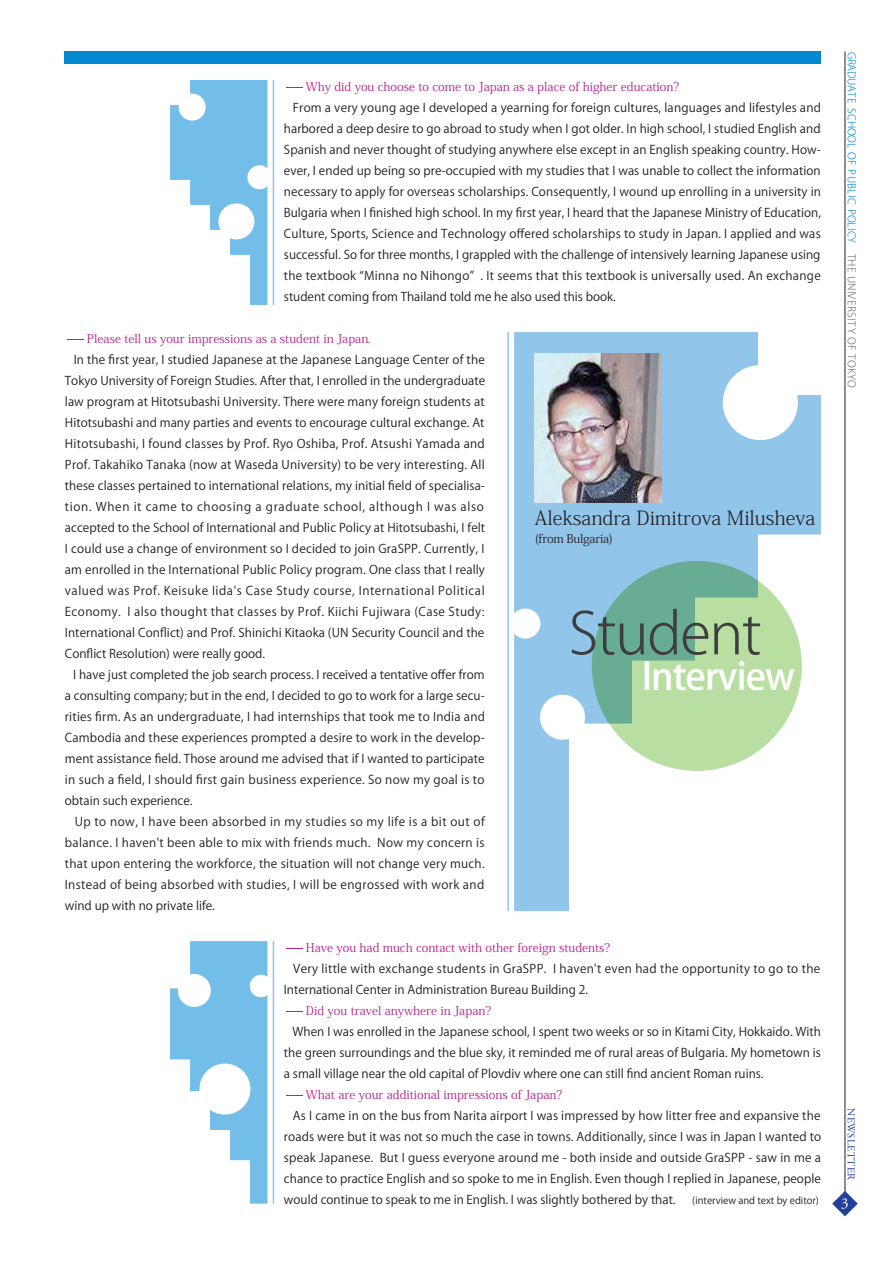
<style>
.page{position:relative;width:893px;height:1263px;background:#fff}
.page>*{position:absolute;margin:0;border:0;box-sizing:border-box;transform-origin:0 0}
.t1{font:300 57px "Koz Go Pro";letter-spacing:-.025em;color:#3e3e3f}
.t2{font:500 37.5px "Koz Go Pro";letter-spacing:-.025em;color:#fff}
.t3{font:300 19.5px "Koz Min Pro";color:#231f20}
.t4{font:15px "Adobe Garamond Pro";color:#fff}
.t5{font:12px "Koz Go Pro";letter-spacing:.01em;color:#231f20}
.t6{font:12px "Koz Min Pro";color:#b41e8d;scale:6 1}
.t7{font:12px "Koz Go Pro";letter-spacing:.045em;color:#231f20}
.t8{font:12px "Koz Go Pro";letter-spacing:.035em;color:#231f20}
.t9{font:12px "Koz Go Pro";letter-spacing:.03em;color:#231f20}
.t10{font:12px "Koz Go Pro";letter-spacing:.055em;color:#231f20}
.t11{font:12px "Koz Go Pro";letter-spacing:.04em;color:#231f20}
.t12{font:12px "Koz Min Pro";letter-spacing:-.02em;color:#231f20}
.t13{font:300 10.5px "Koz Go Pro";letter-spacing:.005em;color:#0089cf}
.t14{font:10.5px "Adobe Garamond Pro";letter-spacing:.04em;color:#223f99}
.t15{font:9.75px "Koz Go Pro";color:#231f20}
.s1{color:#3e3e3f}
.s2{color:#6c6d70}
</style>
<div class="page">
<svg style="left:514px;top:332px;width:307px;height:579px;fill:#92c5ea"></svg>
<svg style="left:170px;top:80px;width:97px;height:225px"></svg>
<svg style="left:170px;top:941px;width:97px;height:263px"></svg>
<div style="left:65px;top:52px;width:756px;height:12px;background:#0089cf"></div>
<hr style="left:845px;top:52px;width:1px;height:1152px;background:#231f20">
<svg style="left:832px;top:1191px;width:26px;height:25px"></svg>
<svg style="left:592px;top:561px;width:210px;height:210px;background:#9ccd9c"></svg>
<div style="left:199px;top:1063px;width:51px;height:51px;background:#fff;border-radius:50%"></div>
<div style="left:723px;top:365px;width:75px;height:75px;background:#fff;border-radius:50%"></div>
<div style="left:540px;top:695px;width:45px;height:45px;background:#fff;border-radius:50%"></div>
<div style="left:218px;top:203px;width:36px;height:36px;background:#fff;border-radius:50%"></div>
<div style="left:510px;top:609px;width:30px;height:30px;background:#fff;border-radius:50%"></div>
<div style="left:250px;top:975px;width:22px;height:22px;background:#fff;border-radius:50%"></div>
<div style="left:179px;top:94px;width:27px;height:27px;background:#fff;border-radius:50%"></div>
<div style="left:178px;top:974px;width:33px;height:33px;background:#fff;border-radius:50%"></div>
<div style="left:247px;top:165px;width:24px;height:24px;background:#fff;border-radius:50%"></div>
<hr style="left:507px;top:332px;width:2px;height:579px;background:#92c5ea">
<hr style="left:273px;top:80px;width:1px;height:225px;background:#92c5ea">
<hr style="left:273px;top:941px;width:1px;height:263px;background:#92c5ea">
<img style="left:535px;top:353px;width:126px;height:150px">
<p class="t6" style="left:284px;top:78px;width:67px">-Why did you choose to come to Japan as a place of higher education?</p>
<p class="t5" style="left:293px;top:99px;width:530px">From a very young age I developed a yearning for foreign cultures, languages and lifestyles and</p>
<p class="t5" style="left:284px;top:120px;width:538px">harbored a deep desire to go abroad to study when I got older. In high school, I studied English and</p>
<p class="t5" style="left:284px;top:141px;width:538px">Spanish and never thought of studying anywhere else except in an English speaking country. How-</p>
<p class="t5" style="left:284px;top:162px;width:538px">ever, I ended up being so pre-occupied with my studies that I was unable to collect the information</p>
<p class="t5" style="left:284px;top:183px;width:539px">necessary to apply for overseas scholarships. Consequently, I wound up enrolling in a university in</p>
<p class="t5" style="left:284px;top:204px;width:538px">Bulgaria when I finished high school. In my first year, I heard that the Japanese Ministry of Education,</p>
<p class="t5" style="left:284px;top:225px;width:538px">Culture, Sports, Science and Technology offered scholarships to study in Japan. I applied and was</p>
<p class="t5" style="left:284px;top:246px;width:538px">successful. So for three months, I grappled with the challenge of intensively learning Japanese using</p>
<p class="t5" style="left:284px;top:267px;width:538px">the textbook “Minna no Nihongo” . It seems that this textbook is universally used. An exchange</p>
<p class="t5" style="left:284px;top:288px;width:333px">student coming from Thailand told me he also used this book.</p>
<p class="t6" style="left:65px;top:330px;width:53px">-Please tell us your impressions as a student in Japan.</p>
<p class="t5" style="left:74px;top:351px;width:413px">In the first year, I studied Japanese at the Japanese Language Center of the</p>
<p class="t5" style="left:65px;top:372px;width:422px">Tokyo University of Foreign Studies. After that, I enrolled in the undergraduate</p>
<p class="t5" style="left:65px;top:393px;width:421px">law program at Hitotsubashi University. There were many foreign students at</p>
<p class="t5" style="left:65px;top:414px;width:421px">Hitotsubashi and many parties and events to encourage cultural exchange. At</p>
<p class="t5" style="left:65px;top:435px;width:421px">Hitotsubashi, I found classes by Prof. Ryo Oshiba, Prof. Atsushi Yamada and</p>
<p class="t5" style="left:65px;top:456px;width:421px">Prof. Takahiko Tanaka (now at Waseda University) to be very interesting. All</p>
<p class="t5" style="left:65px;top:477px;width:422px">these classes pertained to international relations, my initial field of specialisa-</p>
<p class="t10" style="left:65px;top:498px;width:421px">tion. When it came to choosing a graduate school, although I was also</p>
<p class="t5" style="left:65px;top:519px;width:422px">accepted to the School of International and Public Policy at Hitotsubashi, I felt</p>
<p class="t5" style="left:65px;top:540px;width:421px">I could use a change of environment so I decided to join GraSPP. Currently, I</p>
<p class="t5" style="left:65px;top:561px;width:422px">am enrolled in the International Public Policy program. One class that I really</p>
<p class="t7" style="left:65px;top:582px;width:421px">valued was Prof. Keisuke Iida's Case Study course, International Political</p>
<p class="t8" style="left:65px;top:603px;width:421px">Economy. I also thought that classes by Prof. Kiichi Fujiwara (Case Study:</p>
<p class="t5" style="left:65px;top:624px;width:421px">International Conflict) and Prof. Shinichi Kitaoka (UN Security Council and the</p>
<p class="t5" style="left:65px;top:645px;width:202px">Conflict Resolution) were really good.</p>
<p class="t5" style="left:73px;top:666px;width:413px">I have just completed the job search process. I received a tentative offer from</p>
<p class="t5" style="left:65px;top:687px;width:422px">a consulting company; but in the end, I decided to go to work for a large secu-</p>
<p class="t5" style="left:65px;top:708px;width:422px">rities firm. As an undergraduate, I had internships that took me to India and</p>
<p class="t5" style="left:65px;top:729px;width:421px">Cambodia and these experiences prompted a desire to work in the develop-</p>
<p class="t5" style="left:65px;top:750px;width:421px">ment assistance field. Those around me advised that if I wanted to participate</p>
<p class="t5" style="left:65px;top:771px;width:421px">in such a field, I should first gain business experience. So now my goal is to</p>
<p class="t5" style="left:65px;top:792px;width:129px">obtain such experience.</p>
<p class="t11" style="left:75px;top:813px;width:411px">Up to now, I have been absorbed in my studies so my life is a bit out of</p>
<p class="t5" style="left:65px;top:834px;width:421px">balance. I haven't been able to mix with friends much. Now my concern is</p>
<p class="t5" style="left:65px;top:855px;width:421px">that upon entering the workforce, the situation will not change very much.</p>
<p class="t9" style="left:65px;top:876px;width:421px">Instead of being absorbed with studies, I will be engrossed with work and</p>
<p class="t5" style="left:65px;top:897px;width:151px">wind up with no private life.</p>
<p class="t3" style="left:535px;top:505px;width:282px">Aleksandra Dimitrova Milusheva</p>
<p class="t12" style="left:535px;top:530px;width:80px">(from Bulgaria)</p>
<p class="t1" style="left:569px;top:596px;width:195px">Student</p>
<p class="t2" style="left:569px;top:652px;width:228px"><span class="s1">　　</span>Interview</p>
<p class="t6" style="left:284px;top:939px;width:56px">-Have you had much contact with other foreign students?</p>
<p class="t5" style="left:293px;top:960px;width:528px">Very little with exchange students in GraSPP. I haven't even had the opportunity to go to the</p>
<p class="t5" style="left:284px;top:981px;width:305px">International Center in Administration Bureau Building 2.</p>
<p class="t6" style="left:284px;top:1002px;width:36px">-Did you travel anywhere in Japan?</p>
<p class="t5" style="left:292px;top:1023px;width:530px">When I was enrolled in the Japanese school, I spent two weeks or so in Kitami City, Hokkaido. With</p>
<p class="t5" style="left:284px;top:1044px;width:539px">the green surroundings and the blue sky, it reminded me of rural areas of Bulgaria. My hometown is</p>
<p class="t5" style="left:284px;top:1065px;width:481px">a small village near the old capital of Plovdiv where one can still find ancient Roman ruins.</p>
<p class="t6" style="left:284px;top:1086px;width:48px">-What are your additional impressions of Japan?</p>
<p class="t5" style="left:293px;top:1107px;width:529px">As I came in on the bus from Narita airport I was impressed by how litter free and expansive the</p>
<p class="t5" style="left:284px;top:1128px;width:539px">roads were but it was not so much the case in towns. Additionally, since I was in Japan I wanted to</p>
<p class="t5" style="left:284px;top:1149px;width:539px">speak Japanese. But I guess everyone around me - both inside and outside GraSPP - saw in me a</p>
<p class="t5" style="left:284px;top:1170px;width:538px">chance to practice English and so spoke to me in English. Even though I replied in Japanese, people</p>
<p class="t5" style="left:284px;top:1191px;width:393px">would continue to speak to me in English. I was slightly bothered by that.</p>
<p class="t15" style="left:692px;top:1194px;width:128px">(interview and text by editor)</p>
<p class="t13" style="left:859px;top:52px;width:337px;rotate:90deg">GRADUATE SCHOOL OF PUBLIC POLICY　<span class="s2">THE UNIVERSITY OF TOKYO</span></p>
<p class="t14" style="left:858px;top:1108px;width:73px;rotate:90deg">NEWSLETTER</p>
<p class="t4" style="left:841px;top:1194px;width:9px">3</p>
</div>
